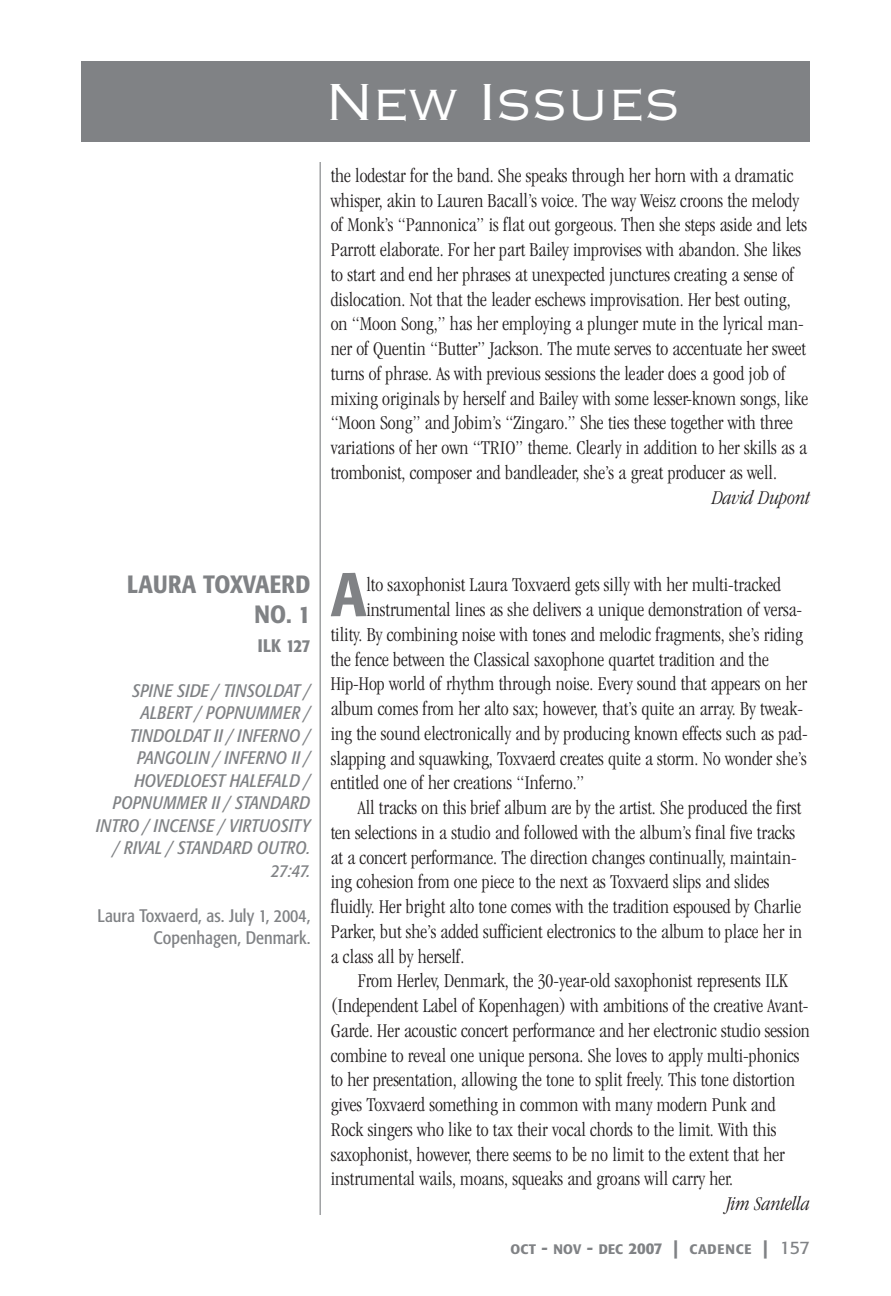
<style>
.page{position:relative;width:891px;height:1296px;background:#fff}
.page>*{position:absolute;margin:0;border:0;box-sizing:border-box;transform-origin:0 0}
.t1{font:500 condensed 61.2px "Formata";color:#808285}
.t2{font:49.5px "Copperplate Thirty Two AB";color:#fff}
.t3{font:500 condensed 24.75px/29.2px "Formata";color:#808285}
.t4{font:300 condensed 20.25px/24.8px "Garamond";color:#231f20}
.t5{font:italic 300 condensed 20.25px "Garamond";color:#231f20}
.t6{font:italic condensed 18px "Formata";letter-spacing:.01em;color:#808285}
.t7{font:condensed 18px/22.5px "Formata";color:#808285;text-align:right}
.t8{font:500 condensed 18px "Formata";color:#808285}
.t9{font:500 condensed 13.72px "Formata";letter-spacing:.03em;color:#808285;scale:1.11 1}
.s1{font-size:18.22px}
.s2{font-size:16.2px}
.s3{font-weight:400;font-stretch:normal;font-size:18px}
</style>
<div class="page">
<div style="left:81px;top:61px;width:729px;height:81px;background:#808285"></div>
<hr style="left:320px;top:162px;width:1px;height:1053px;background:#808285">
<h2 class="t2" style="left:326px;top:73px;width:355px">New Issues</h2>
<p class="t4" style="left:331px;top:163px;width:479px">the lodestar for the band. She speaks through her horn with a dramatic whisper, akin to Lauren Bacall’s voice. The way Weisz croons the melody of Monk’s “Pannonica” is flat out gorgeous. Then she steps aside and lets Parrott elaborate. For her part Bailey improvises with abandon. She likes to start and end her phrases at unexpected junctures creating a sense of dislocation. Not that the leader eschews improvisation. Her best outing, on “Moon Song,” has her employing a plunger mute in the lyrical man&shy;ner of Quentin “Butter” Jackson. The mute serves to accentuate her sweet turns of phrase. As with previous sessions the leader does a good job of mixing originals by herself and Bailey with some lesser-known songs, like “Moon Song” and Jobim’s “Zingaro.” She ties these together with three variations of her own “TRIO” theme. Clearly in addition to her skills as a trombonist, composer and bandleader, she’s a great producer as well.</p>
<p class="t5" style="left:712px;top:486px;width:100px">David Dupont</p>
<p class="t3" style="left:254px;top:570px;width:58px;text-indent:-127px">LAURA TOXVAERD<br>NO . 1</p>
<p class="t8" style="left:258px;top:634px;width:54px">ILK 127</p>
<p class="t6" style="left:132px;top:680px;width:180px">SPINE SIDE / TINSOLDAT /</p>
<p class="t6" style="left:141px;top:702px;width:171px">ALBERT / POPNUMMER /</p>
<p class="t6" style="left:130px;top:725px;width:182px">TINDOLDAT II / INFERNO /</p>
<p class="t6" style="left:137px;top:747px;width:175px">PANGOLIN / INFERNO II /</p>
<p class="t6" style="left:134px;top:770px;width:178px">HOVEDLOEST HALEFALD /</p>
<p class="t6" style="left:113px;top:792px;width:197px">POPNUMMER II / STANDARD</p>
<p class="t6" style="left:96px;top:815px;width:207px">INTRO / INCENSE / VIRTUOSITY</p>
<p class="t6" style="left:114px;top:837px;width:198px">/ RIVAL / STANDARD OUTRO.</p>
<p class="t6" style="left:271px;top:860px;width:41px">27:47.</p>
<p class="t7" style="left:98px;top:904px;width:214px">Laura Toxvaerd, as. July 1, 2004,<br>Copenhagen, Denmark.</p>
<h1 class="t1" style="left:331px;top:557px;width:37px">A</h1>
<p class="t4" style="left:366px;top:573px;width:416px">lto saxophonist Laura Toxvaerd gets silly with her multi-tracked</p>
<p class="t4" style="left:366px;top:597px;width:437px">instrumental lines as she delivers a unique demonstration of versa-</p>
<p class="t4" style="left:331px;top:622px;width:474px">tility. By combining noise with tones and melodic fragments, she’s riding</p>
<p class="t4" style="left:331px;top:647px;width:440px">the fence between the Classical saxophone quartet tradition and the</p>
<p class="t4" style="left:331px;top:672px;width:478px">Hip-Hop world of rhythm through noise. Every sound that appears on her</p>
<p class="t4" style="left:331px;top:696px;width:474px">album comes from her alto sax; however, that’s quite an array. By tweak-</p>
<p class="t4" style="left:331px;top:721px;width:479px">ing the sound electronically and by producing known effects such as pad-</p>
<p class="t4" style="left:331px;top:746px;width:478px">slapping and squawking, Toxvaerd creates quite a storm. No wonder she’s</p>
<p class="t4" style="left:331px;top:771px;width:255px">entitled one of her creations “Inferno.”</p>
<p class="t4" style="left:358px;top:795px;width:445px">All tracks on this brief album are by the artist. She produced the first</p>
<p class="t4" style="left:331px;top:820px;width:466px">ten selections in a studio and followed with the album’s final five tracks</p>
<p class="t4" style="left:331px;top:845px;width:467px">at a concert performance. The direction changes continually, maintain-</p>
<p class="t4" style="left:331px;top:870px;width:440px">ing cohesion from one piece to the next as Toxvaerd slips and slides</p>
<p class="t4" style="left:331px;top:894px;width:472px">fluidly. Her bright alto tone comes with the tradition espoused by Charlie</p>
<p class="t4" style="left:331px;top:919px;width:473px">Parker, but she’s added sufficient electronics to the album to place her in</p>
<p class="t4" style="left:331px;top:944px;width:135px">a class all by herself.</p>
<p class="t4" style="left:358px;top:969px;width:431px">From Herlev, Denmark, the 30-year-old saxophonist represents ILK</p>
<p class="t4" style="left:331px;top:993px;width:479px">(Independent Label of Kopenhagen) with ambitions of the creative Avant-</p>
<p class="t4" style="left:331px;top:1018px;width:481px">Garde. Her acoustic concert performance and her electronic studio session</p>
<p class="t4" style="left:331px;top:1043px;width:470px">combine to reveal one unique persona. She loves to apply multi-phonics</p>
<p class="t4" style="left:331px;top:1068px;width:466px">to her presentation, allowing the tone to split freely. This tone distortion</p>
<p class="t4" style="left:331px;top:1092px;width:446px">gives Toxvaerd something in common with many modern Punk and</p>
<p class="t4" style="left:331px;top:1117px;width:447px">Rock singers who like to tax their vocal chords to the limit. With this</p>
<p class="t4" style="left:331px;top:1142px;width:455px">saxophonist, however, there seems to be no limit to the extent that her</p>
<p class="t4" style="left:331px;top:1167px;width:404px">instrumental wails, moans, squeaks and groans will carry her.</p>
<p class="t5" style="left:726px;top:1193px;width:85px">Jim Santella</p>
<p class="t9" style="left:511px;top:1241px;width:271px">OCT <span class="s1">-</span> NOV <span class="s1">-</span> DEC <span class="s2">2007</span> <span class="s1">|</span> CADENCE <span class="s1">|</span> <span class="s3">157</span></p>
</div>
